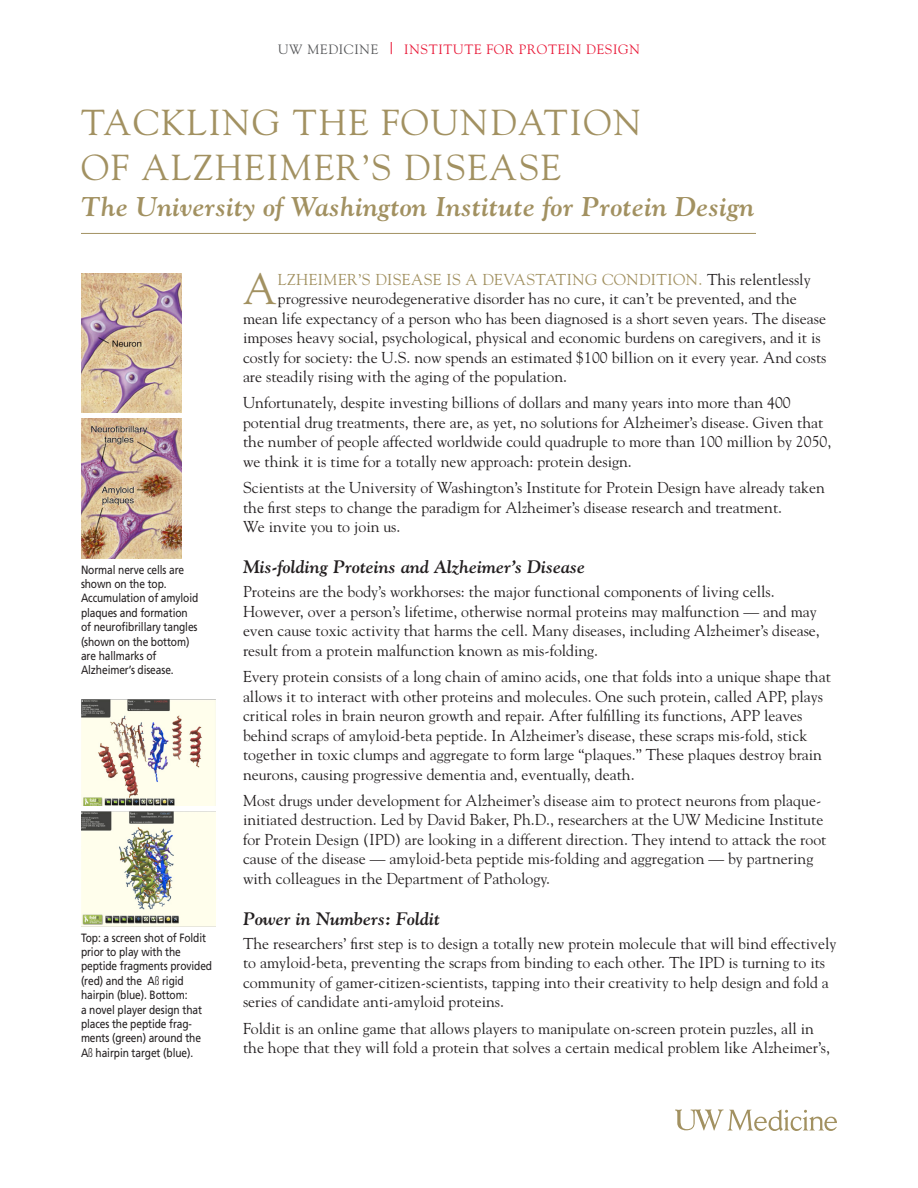
<style>
.page{position:relative;width:918px;height:1188px;background:#fff}
.page>*{position:absolute;margin:0;border:0;box-sizing:border-box;transform-origin:0 0}
.body{font:43.5px "Goudy Std";color:#a29161}
.head{font:36px/45px "Goudy Std";letter-spacing:.05em;color:#a29161}
.Headline_subhead{font:italic 700 27px "Goudy Std";letter-spacing:.01em;color:#a29161}
.sub1{font:italic 700 18px "Goudy Std";color:#231f20}
.body-2{font:15.75px/19.5px "Goudy Std";color:#231f20}
.body-3{font:15.75px "Goudy Std";letter-spacing:.025em;color:#a29161}
.t1{font:13.5px "Goudy Std";letter-spacing:.05em;color:#e91938}
.t2{font:13.5px "Goudy Std";letter-spacing:.05em;color:#57585a}
.t3{font:12px/14.4px "Frutiger LT Std";letter-spacing:-.01em;color:#231f20;scale:.85 1}
.s1{font-weight:300;font-stretch:condensed}
.s2{color:#231f20}
</style>
<div class="page">
<svg style="left:675px;top:1109px;width:162px;height:22px"></svg>
<hr style="left:81px;top:233px;width:675px;height:1px;background:#a29161">
<svg style="left:391px;top:42px;width:1px;height:12px"></svg>
<img style="left:81px;top:273px;width:100px;height:140px">
<img style="left:81px;top:419px;width:100px;height:140px">
<img style="left:81px;top:699px;width:135px;height:107px">
<img style="left:81px;top:812px;width:135px;height:115px">
<p class="t2" style="left:278px;top:41px;width:102px">UW MEDICINE</p>
<p class="t1" style="left:404px;top:41px;width:237px">INSTITUTE FOR PROTEIN DESIGN</p>
<p class="head" style="left:81px;top:99px;width:562px">TACKLING THE FOUNDATION<br>OF ALZHEIMER’S DISEASE</p>
<p class="Headline_subhead" style="left:81px;top:190px;width:675px">The University of Washington Institute for Protein Design</p>
<p class="t3" style="left:81px;top:562px;width:140px">Normal nerve cells are shown on the top.<br>Accumulation of amyloid plaques and formation of neurofibrillary tangles (shown on the bottom) are hallmarks of<br>Alzheimer’s disease.</p>
<p class="t3" style="left:81px;top:930px;width:156px">Top: a screen shot of Foldit prior to play with the peptide fragments provided (red) and the A<span class="s1">ß</span> rigid hairpin (blue). Bottom:<br>a novel player design that places the peptide frag&shy;ments (green) around the<br>A<span class="s1">ß</span> hairpin target (blue).</p>
<p class="body" style="left:243px;top:262px;width:35px">A</p>
<p class="body-3" style="left:278px;top:270px;width:534px">LZHEIMER’S DISEASE IS A DEVASTATING CONDITION. <span class="s2">This relentlessly</span></p>
<p class="body-2" style="left:278px;top:289px;width:521px">progressive neurodegenerative disorder has no cure, it can’t be prevented, and the</p>
<p class="body-2" style="left:243px;top:308px;width:585px">mean life expectancy of a person who has been diagnosed is a short seven years. The disease</p>
<p class="body-2" style="left:243px;top:328px;width:579px">imposes heavy social, psychological, physical and economic burdens on caregivers, and it is</p>
<p class="body-2" style="left:243px;top:347px;width:585px">costly for society: the U.S. now spends an estimated $100 billion on it every year. And costs</p>
<p class="body-2" style="left:243px;top:367px;width:326px">are steadily rising with the aging of the population.</p>
<p class="body-2" style="left:243px;top:393px;width:590px">Unfortunately, despite investing billions of dollars and many years into more than 400 potential drug treatments, there are, as yet, no solutions for Alzheimer’s disease. Given that the number of people affected worldwide could quadruple to more than 100 million by 2050, we think it is time for a totally new approach: protein design.</p>
<p class="body-2" style="left:243px;top:478px;width:583px">Scientists at the University of Washington’s Institute for Protein Design have already taken the first steps to change the paradigm for Alzheimer’s disease research and treatment.<br>We invite you to join us.</p>
<p class="sub1" style="left:243px;top:556px;width:344px">Mis-folding Proteins and Alzheimer’s Disease</p>
<p class="body-2" style="left:243px;top:582px;width:578px">Proteins are the body’s workhorses: the major functional components of living cells.<br>However, over a person’s lifetime, otherwise normal proteins may malfunction — and may even cause toxic activity that harms the cell. Many diseases, including Alzheimer’s disease, result from a protein malfunction known as mis-folding.</p>
<p class="body-2" style="left:243px;top:667px;width:589px">Every protein consists of a long chain of amino acids, one that folds into a unique shape that allows it to interact with other proteins and molecules. One such protein, called APP, plays critical roles in brain neuron growth and repair. After fulfilling its functions, APP leaves behind scraps of amyloid-beta peptide. In Alzheimer’s disease, these scraps mis-fold, stick together in toxic clumps and aggregate to form large “plaques.” These plaques destroy brain neurons, causing progressive dementia and, eventually, death.</p>
<p class="body-2" style="left:243px;top:790px;width:585px">Most drugs under development for Alzheimer’s disease aim to protect neurons from plaque&shy;initiated destruction. Led by David Baker, Ph.D., researchers at the UW Medicine Institute for Protein Design (IPD) are looking in a different direction. They intend to attack the root cause of the disease — amyloid-beta peptide mis-folding and aggregation — by partnering with colleagues in the Department of Pathology.</p>
<p class="sub1" style="left:243px;top:908px;width:199px">Power in Numbers: Foldit</p>
<p class="body-2" style="left:243px;top:933px;width:595px">The researchers’ first step is to design a totally new protein molecule that will bind effectively to amyloid-beta, preventing the scraps from binding to each other. The IPD is turning to its community of gamer-citizen-scientists, tapping into their creativity to help design and fold a series of candidate anti-amyloid proteins.</p>
<p class="body-2" style="left:243px;top:1018px;width:589px">Foldit is an online game that allows players to manipulate on-screen protein puzzles, all in the hope that they will fold a protein that solves a certain medical problem like Alzheimer’s,</p>
</div>
